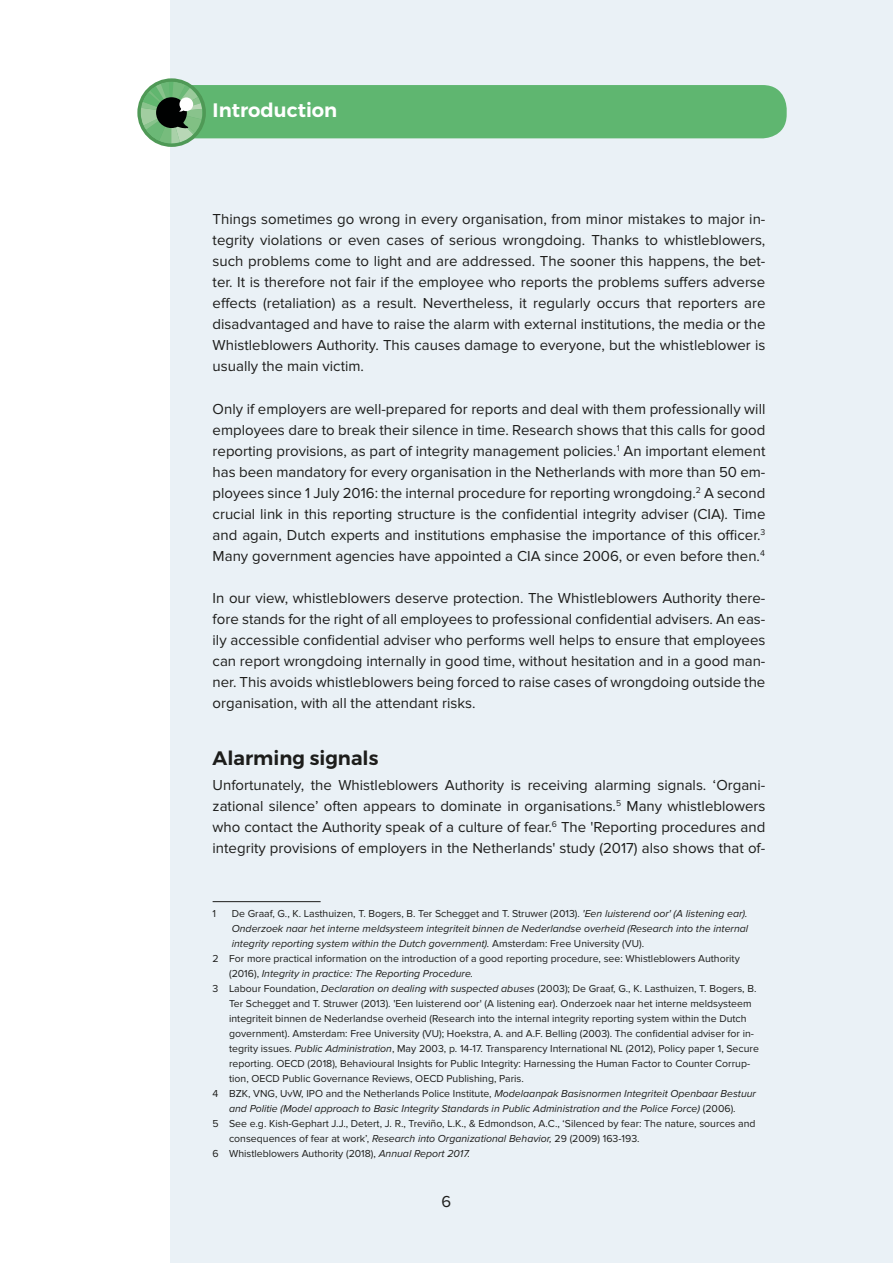
<style>
.page{position:relative;width:893px;height:1263px;background:#fff}
.page>*{position:absolute;margin:0;border:0;box-sizing:border-box;transform-origin:0 0}
.t1{font:600 19.5px "Montserrat";color:#1d1d1b}
.t2{font:600 19.5px "Montserrat";color:#fff}
.t3{font:16.5px "Proxima Nova";color:#1d1d1b}
.t4{font:15px/21px "Proxima Nova";color:#1d1d1b;text-align:justify}
.t5{font:10.5px "Proxima Nova";color:#1d1d1b}
.t6{font:italic 10.5px "Proxima Nova";color:#1d1d1b}
.s1{font-style:italic}
.s2{font-style:normal}
</style>
<div class="page">
<div style="left:170px;top:0;width:723px;height:1263px;background:#eaf1f6"></div>
<hr style="left:213px;top:901px;width:108px;height:1px;background:#1d1d1b">
<div style="left:149px;top:85px;width:638px;height:53px;background:#5fb670;border-radius:24px"></div>
<svg style="left:137px;top:78px;width:69px;height:69px"></svg>
<h1 class="t2" style="left:213px;top:98px;width:126px">Introduction</h1>
<p class="t4" style="left:213px;top:209px;width:554px">Things sometimes go wrong in every organisation, from minor mistakes to major in&shy;tegrity violations or even cases of serious wrongdoing. Thanks to whistleblowers, such problems come to light and are addressed. The sooner this happens, the bet&shy;ter. It is therefore not fair if the employee who reports the problems suffers adverse effects (retaliation) as a result. Nevertheless, it regularly occurs that reporters are disadvantaged and have to raise the alarm with external institutions, the media or the Whistleblowers Authority. This causes damage to everyone, but the whistleblower is usually the main victim.</p>
<p class="t4" style="left:213px;top:398px;width:554px">Only if employers are well-prepared for reports and deal with them professionally will employees dare to break their silence in time. Research shows that this calls for good reporting provisions, as part of integrity management policies.<sup>1</sup> An important element has been mandatory for every organisation in the Netherlands with more than 50 em&shy;ployees since 1 July 2016: the internal procedure for reporting wrongdoing.<sup>2</sup> A second crucial link in this reporting structure is the confidential integrity adviser (CIA). Time and again, Dutch experts and institutions emphasise the importance of this officer.<sup>3<br></sup>Many government agencies have appointed a CIA since 2006, or even before then.<sup>4</sup></p>
<p class="t4" style="left:213px;top:587px;width:554px">In our view, whistleblowers deserve protection. The Whistleblowers Authority there&shy;fore stands for the right of all employees to professional confidential advisers. An eas&shy;ily accessible confidential adviser who performs well helps to ensure that employees can report wrongdoing internally in good time, without hesitation and in a good man&shy;ner. This avoids whistleblowers being forced to raise cases of wrongdoing outside the organisation, with all the attendant risks.</p>
<h1 class="t1" style="left:213px;top:745px;width:167px">Alarming signals</h1>
<p class="t4" style="left:213px;top:774px;width:554px">Unfortunately, the Whistleblowers Authority is receiving alarming signals. ‘Organi&shy;zational silence’ often appears to dominate in organisations.<sup>5</sup> Many whistleblowers who contact the Authority speak of a culture of fear.<sup>6</sup> The 'Reporting procedures and integrity provisions of employers in the Netherlands' study (2017) also shows that of-</p>
<p class="t5" style="left:213px;top:907px;width:5px">1</p>
<p class="t5" style="left:232px;top:907px;width:517px">De Graaf, G., K. Lasthuizen, T. Bogers, B. Ter Schegget and T. Struwer (2013). <span class="s1">'Een luisterend oor' (A listening ear).</span></p>
<p class="t6" style="left:232px;top:922px;width:518px">Onderzoek naar het interne meldsysteem integriteit binnen de Nederlandse overheid (Research into the internal</p>
<p class="t6" style="left:232px;top:937px;width:414px">integrity reporting system within the Dutch government). <span class="s2">Amsterdam: Free University (VU).</span></p>
<p class="t5" style="left:213px;top:952px;width:529px">2 For more practical information on the introduction of a good reporting procedure, see: Whistleblowers Authority</p>
<p class="t6" style="left:229px;top:967px;width:246px"><span class="s2">(2016),</span> Integrity in practice: The Reporting Procedure.</p>
<p class="t5" style="left:213px;top:982px;width:545px">3 Labour Foundation, <span class="s1">Declaration on dealing with suspected abuses</span> (2003); De Graaf, G., K. Lasthuizen, T. Bogers, B.</p>
<p class="t5" style="left:229px;top:997px;width:524px">Ter Schegget and T. Struwer (2013). 'Een luisterend oor' (A listening ear). Onderzoek naar het interne meldsysteem</p>
<p class="t5" style="left:229px;top:1012px;width:519px">integriteit binnen de Nederlandse overheid (Research into the internal integrity reporting system within the Dutch</p>
<p class="t5" style="left:229px;top:1027px;width:526px">government). Amsterdam: Free University (VU); Hoekstra, A. and A.F. Belling (2003). The confidential adviser for in-</p>
<p class="t5" style="left:229px;top:1042px;width:531px">tegrity issues. <span class="s1">Public Administration</span>, May 2003, p. 14-17. Transparency International NL (2012), Policy paper 1, Secure</p>
<p class="t5" style="left:229px;top:1057px;width:523px">reporting. OECD (2018), Behavioural Insights for Public Integrity: Harnessing the Human Factor to Counter Corrup-</p>
<p class="t5" style="left:229px;top:1072px;width:296px">tion, OECD Public Governance Reviews, OECD Publishing, Paris.</p>
<p class="t5" style="left:213px;top:1087px;width:545px">4 BZK, VNG, UvW, IPO and the Netherlands Police Institute, <span class="s1">Modelaanpak Basisnormen Integriteit Openbaar Bestuur</span></p>
<p class="t6" style="left:229px;top:1102px;width:508px">and Politie (Model approach to Basic Integrity Standards in Public Administration and the Police Force) <span class="s2">(2006).</span></p>
<p class="t5" style="left:213px;top:1117px;width:544px">5 See e.g. Kish-Gephart J.J., Detert, J. R., Treviño, L.K., &amp; Edmondson, A.C., ‘Silenced by fear: The nature, sources and</p>
<p class="t5" style="left:229px;top:1132px;width:412px">consequences of fear at work’, <span class="s1">Research into Organizational Behavior,</span> 29 (2009) 163-193.</p>
<p class="t5" style="left:213px;top:1147px;width:259px">6 Whistleblowers Authority (2018), <span class="s1">Annual Report 2017.</span></p>
<p class="t3" style="left:442px;top:1192px;width:11px">6</p>
</div>
